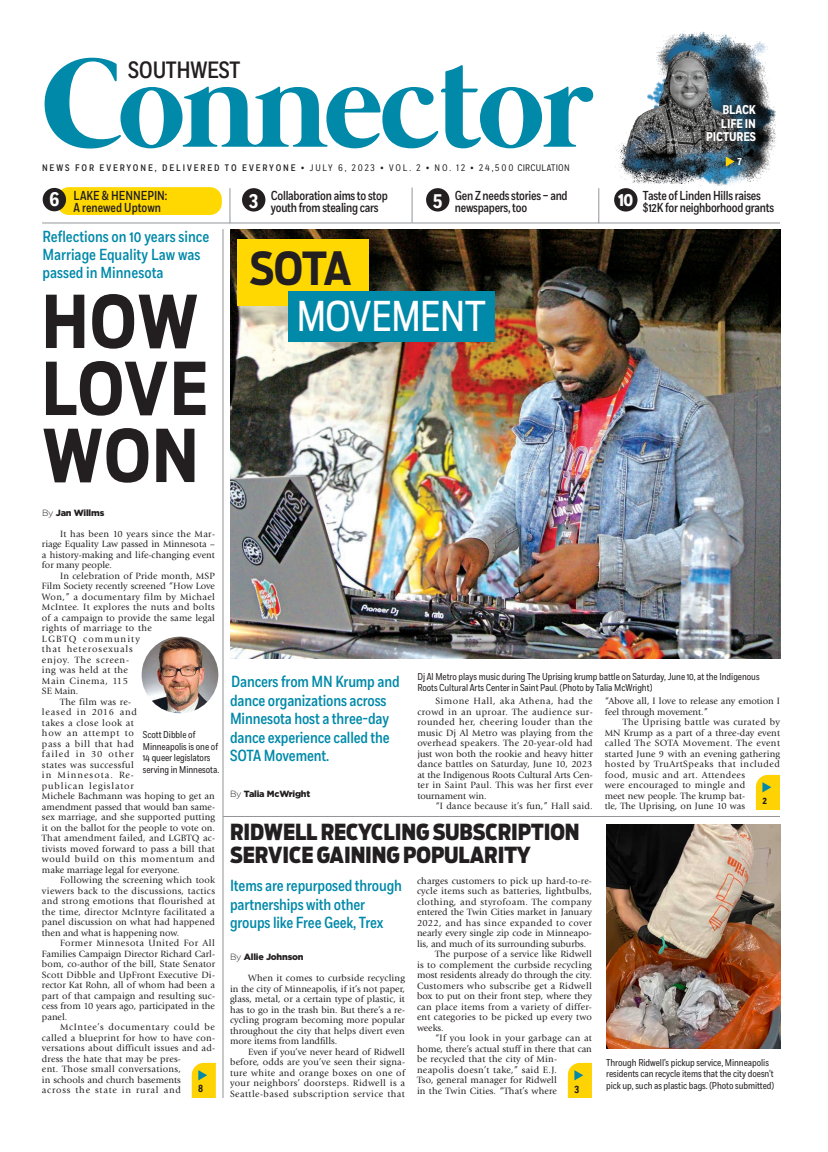
<style>
.page{position:relative;width:828px;height:1152px;background:#fff}
.page>*{position:absolute;margin:0;border:0;box-sizing:border-box;transform-origin:0 0}
.t1{font:700 129.2px "Mermaid";letter-spacing:-.02em;color:#0089a9}
.Headline_AntennaCond{font:700 72px/67px "Antenna Cond";letter-spacing:.015em;color:#231f20;scale:.95 1}
.Headline_AntennaCond-2{font:700 45.2px "Antenna Cond";color:#231f20;scale:.95 1}
.Headline_AntennaCond-3{font:40.7px "Antenna Cond";color:#fff;scale:.95 1}
.Titulo_Whittingham{font:500 23.6px "Fort Cond";letter-spacing:-.015em;color:#231f20}
._36pt_Covington_Cond{font:900 22px/23px "Antenna Cond";letter-spacing:-.005em;color:#231f20;scale:.95 1}
.t2{font:700 19.7px "Fort Cond";color:#fff}
.Subhead{font:500 16px/18.5px "Fort Cond";letter-spacing:-.01em;color:#0089a9}
.t3{font:500 13px/11.7px "Fort Cond";letter-spacing:-.02em;color:#231f20}
.t4{font:500 13px "Fort Cond";color:#231f20}
.t5{font:700 12.6px/13.8px "Fort Cond";letter-spacing:-.01em;color:#fff;text-align:right}
.t6{font:11px "Fort Cond";letter-spacing:.08em;color:#231f20}
.t7{font:700 10.3px "Fort Cond";color:#231f20}
.Cutline_SWC{font:10px/11.7px "Fort Cond";letter-spacing:-.005em;color:#231f20}
.t8{font:700 10px "Fort Cond";color:#fff}
.Body_Copy{font:9.5px/10.5px "Giovanni Std";letter-spacing:.02em;color:#231f20;text-align:justify}
.t9{font:500 9.5px "Fort Cond";letter-spacing:.2em;color:#231f20}
.Body_Copy-2{font:9.5px/10.5px "Giovanni Std";color:#231f20}
.t10{font:900 9px "Gotham";letter-spacing:-.02em;color:#231f20}
.s1{font-weight:400}
.s2{font-weight:300}
</style>
<div class="page">
<img style="left:615px;top:32px;width:161px;height:153px">
<hr style="left:230px;top:188px;width:1px;height:35px;background:#939598">
<hr style="left:412px;top:188px;width:1px;height:35px;background:#939598">
<hr style="left:599px;top:188px;width:1px;height:35px;background:#939598">
<div style="left:426px;top:188px;width:23px;height:24px;background:#231f20;border-radius:50%"></div>
<div style="left:614px;top:188px;width:24px;height:24px;background:#231f20;border-radius:50%"></div>
<hr style="left:42px;top:223px;width:738px;height:1px;background:#939598">
<div style="left:242px;top:188px;width:23px;height:24px;background:#231f20;border-radius:50%"></div>
<div style="left:57px;top:187px;width:165px;height:28px;background:#ffd801;border-radius:12px"></div>
<div style="left:43px;top:188px;width:23px;height:23px;background:#231f20;border-radius:50%"></div>
<svg style="left:726px;top:157px;width:8px;height:10px"></svg>
<div style="left:702px;top:100px;width:59px;height:47px;background:#231f20;opacity:.83"></div>
<hr style="left:223px;top:816px;width:557px;height:1px;background:#939598">
<svg style="left:192px;top:1063px;width:24px;height:35px"></svg>
<hr style="left:223px;top:229px;width:1px;height:869px;background:#939598">
<img style="left:142px;top:637px;width:76px;height:76px;border-radius:38px">
<svg style="left:568px;top:1063px;width:24px;height:35px"></svg>
<img style="left:606px;top:824px;width:174px;height:224px">
<img style="left:230px;top:230px;width:550px;height:429px">
<div style="left:237px;top:239px;width:132px;height:67px;background:#ffd801"></div>
<div style="left:288px;top:292px;width:207px;height:50px;background:#0089a9"></div>
<svg style="left:756px;top:775px;width:24px;height:35px"></svg>
<p class="t1" style="left:42px;top:30px;width:551px">Connector</p>
<p class="Titulo_Whittingham" style="left:128px;top:56px;width:113px">SOUTHWEST</p>
<p class="t5" style="left:706px;top:103px;width:51px">BLACK<br>LIFE IN<br>PICTURES</p>
<p class="t8" style="left:738px;top:155px;width:6px">7</p>
<p class="t9" style="left:42px;top:162px;width:529px">NEWS FOR EVERYONE, DELIVERED TO EVERYONE • <span class="s1">JULY 6, 2023</span> • <span class="s1">VOL. 2</span> • <span class="s1">NO. 12</span> • <span class="s1">24,500 CIRCULATION</span></p>
<p class="t2" style="left:49px;top:187px;width:11px">6</p>
<p class="t6" style="left:69px;top:194px;width:143px">THE MOTLEY CONVERSATION</p>
<p class="t2" style="left:433px;top:187px;width:11px">5</p>
<p class="t3" style="left:643px;top:190px;width:133px">Taste of Linden Hills raises $12K for neighborhood grants</p>
<p class="t4" style="left:73px;top:187px;width:95px">LAKE &amp; HENNEPIN:</p>
<p class="t4" style="left:73px;top:199px;width:89px">A renewed Uptown</p>
<p class="t3" style="left:271px;top:190px;width:118px">Collaboration aims to stop youth from stealing cars</p>
<p class="t3" style="left:455px;top:190px;width:114px">Gen Z needs stories – and newspapers, too</p>
<p class="t2" style="left:249px;top:187px;width:11px">3</p>
<p class="t2" style="left:618px;top:187px;width:17px">10</p>
<p class="Subhead" style="left:43px;top:227px;width:168px;line-height:18px">Reflections on 10 years since<br>Marriage Equality Law was passed in Minnesota</p>
<p class="Headline_AntennaCond" style="left:42px;top:289px;width:177px">HOW<br>LOVE<br>WON</p>
<p class="Headline_AntennaCond-2" style="left:250px;top:242px;width:109px">SOTA</p>
<p class="Headline_AntennaCond-3" style="left:297px;top:292px;width:201px">MOVEMENT</p>
<p class="t10" style="left:42px;top:506px;width:64px"><span class="s2">By</span> Jan Willms</p>
<p class="Body_Copy" style="left:42px;top:528px;width:175px;text-indent:18px">It has been 10 years since the Mar&shy;riage Equality Law passed in Minnesota – a history-making and life-changing event for many people.</p>
<p class="Body_Copy" style="left:42px;top:570px;width:175px;text-align:left;text-indent:18px">In celebration of Pride month, MSP<br>Film Society recently screened “How Love<br>Won,” a documentary film by Michael<br>McIntee. It explores the nuts and bolts of a campaign to provide the same legal rights of marriage to the<br>LGBTQ community<br>that heterosexuals<br>enjoy. The screen-<br>ing was held at the<br>Main Cinema, 115<br>SE Main.</p>
<p class="Body_Copy" style="left:42px;top:696px;width:175px;text-align:left;text-indent:18px">The film was re-<br>leased in 2016 and<br>takes a close look at<br>how an attempt to<br>pass a bill that had<br>failed in 30 other<br>states was successful<br>in Minnesota. Re-<br>publican legislator<br>Michele Bachmann was hoping to get an amendment passed that would ban same&shy;sex marriage, and she supported putting it on the ballot for the people to vote on.<br>That amendment failed, and LGBTQ ac&shy;tivists moved forward to pass a bill that would build on this momentum and make marriage legal for everyone.</p>
<p class="Body_Copy" style="left:42px;top:875px;width:175px;text-indent:18px">Following the screening which took viewers back to the discussions, tactics and strong emotions that flourished at the time, director McIntyre facilitated a panel discussion on what had happened then and what is happening now.</p>
<p class="Body_Copy" style="left:42px;top:938px;width:175px;text-indent:18px">Former Minnesota United For All Families Campaign Director Richard Carl&shy;bom, co-author of the bill, State Senator Scott Dibble and UpFront Executive Di&shy;rector Kat Rohn, all of whom had been a part of that campaign and resulting suc&shy;cess from 10 years ago, participated in the panel.</p>
<p class="Body_Copy" style="left:42px;top:1022px;width:175px;text-align:left;text-indent:18px">McIntee’s documentary could be called a blueprint for how to have con&shy;versations about difficult issues and ad&shy;dress the hate that may be pres-<br>ent. Those small conversations,<br>in schools and church basements<br>across the state in rural and</p>
<p class="Cutline_SWC" style="left:417px;top:670px;width:344px">Dj Al Metro plays music during The Uprising krump battle on Saturday, June 10, at the Indigenous<br>Roots Cultural Arts Center in Saint Paul. (Photo by Talia McWright)</p>
<p class="Subhead" style="left:230px;top:673px;width:171px">Dancers from MN Krump and dance organizations across<br>Minnesota host a three-day dance experience called the<br>SOTA Movement.</p>
<p class="Body_Copy-2" style="left:605px;top:696px;width:177px">“Above all, I love to release any emotion I feel through movement.”</p>
<p class="Body_Copy" style="left:605px;top:717px;width:177px;text-align:left;text-indent:18px">The Uprising battle was curated by MN Krump as a part of a three-day event called The SOTA Movement. The event started June 9 with an evening gathering hosted by TruArtSpeaks that included food, music and art. Attendees<br>were encouraged to mingle and<br>meet new people. The krump bat-<br>tle, The Uprising, on June 10 was</p>
<p class="Body_Copy" style="left:417px;top:696px;width:177px;text-indent:18px">Simone Hall, aka Athena, had the crowd in an uproar. The audience sur&shy;rounded her, cheering louder than the music Dj Al Metro was playing from the overhead speakers. The 20-year-old had just won both the rookie and heavy hitter dance battles on Saturday, June 10, 2023 at the Indigenous Roots Cultural Arts Cen&shy;ter in Saint Paul. This was her first ever tournament win.</p>
<p class="Body_Copy" style="left:435px;top:801px;width:159px">“I dance because it’s fun,” Hall said.</p>
<p class="Cutline_SWC" style="left:143px;top:729px;width:78px">Scott Dibble of<br>Minneapolis is one of<br>14 queer legislators serving in Minnesota.</p>
<p class="t10" style="left:230px;top:787px;width:82px"><span class="s2">By</span> Talia McWright</p>
<p class="t7" style="left:762px;top:794px;width:6px">2</p>
<p class="_36pt_Covington_Cond" style="left:230px;top:821px;width:369px">RIDWELL RECYCLING SUBSCRIPTION<br>SERVICE GAINING POPULARITY</p>
<p class="Body_Copy" style="left:417px;top:876px;width:177px">charges customers to pick up hard-to-re&shy;cycle items such as batteries, lightbulbs, clothing, and styrofoam. The company entered the Twin Cities market in January 2022, and has since expanded to cover nearly every single zip code in Minneapo&shy;lis, and much of its surrounding suburbs.</p>
<p class="Body_Copy" style="left:417px;top:949px;width:177px;text-indent:18px">The purpose of a service like Ridwell is to complement the curbside recycling most residents already do through the city.<br>Customers who subscribe get a Ridwell box to put on their front step, where they can place items from a variety of differ&shy;ent categories to be picked up every two weeks.</p>
<p class="Body_Copy" style="left:417px;top:1033px;width:176px;text-align:left;text-indent:18px">“If you look in your garbage can at home, there’s actual stuff in there that can be recycled that the city of Min&shy;neapolis doesn’t take,” said E.J.<br>Tso, general manager for Ridwell<br>in the Twin Cities. “That’s where</p>
<p class="Subhead" style="left:230px;top:877px;width:174px">Items are repurposed through partnerships with other groups like Free Geek, Trex</p>
<p class="t10" style="left:230px;top:951px;width:75px"><span class="s2">By</span> Allie Johnson</p>
<p class="Body_Copy" style="left:230px;top:973px;width:176px;text-indent:18px">When it comes to curbside recycling in the city of Minneapolis, if it’s not paper, glass, metal, or a certain type of plastic, it has to go in the trash bin. But there’s a re&shy;cycling program becoming more popular throughout the city that helps divert even more items from landfills.</p>
<p class="Body_Copy" style="left:230px;top:1047px;width:177px;text-indent:18px">Even if you’ve never heard of Ridwell before, odds are you’ve seen their signa&shy;ture white and orange boxes on one of your neighbors’ doorsteps. Ridwell is a Seattle-based subscription service that</p>
<p class="Cutline_SWC" style="left:606px;top:1056px;width:170px">Through Ridwell’s pickup service, Minneapolis residents can recycle items that the city doesn’t pick up, such as plastic bags. (Photo submitted)</p>
<p class="t7" style="left:198px;top:1082px;width:7px">8</p>
<p class="t7" style="left:574px;top:1082px;width:6px">3</p>
</div>
